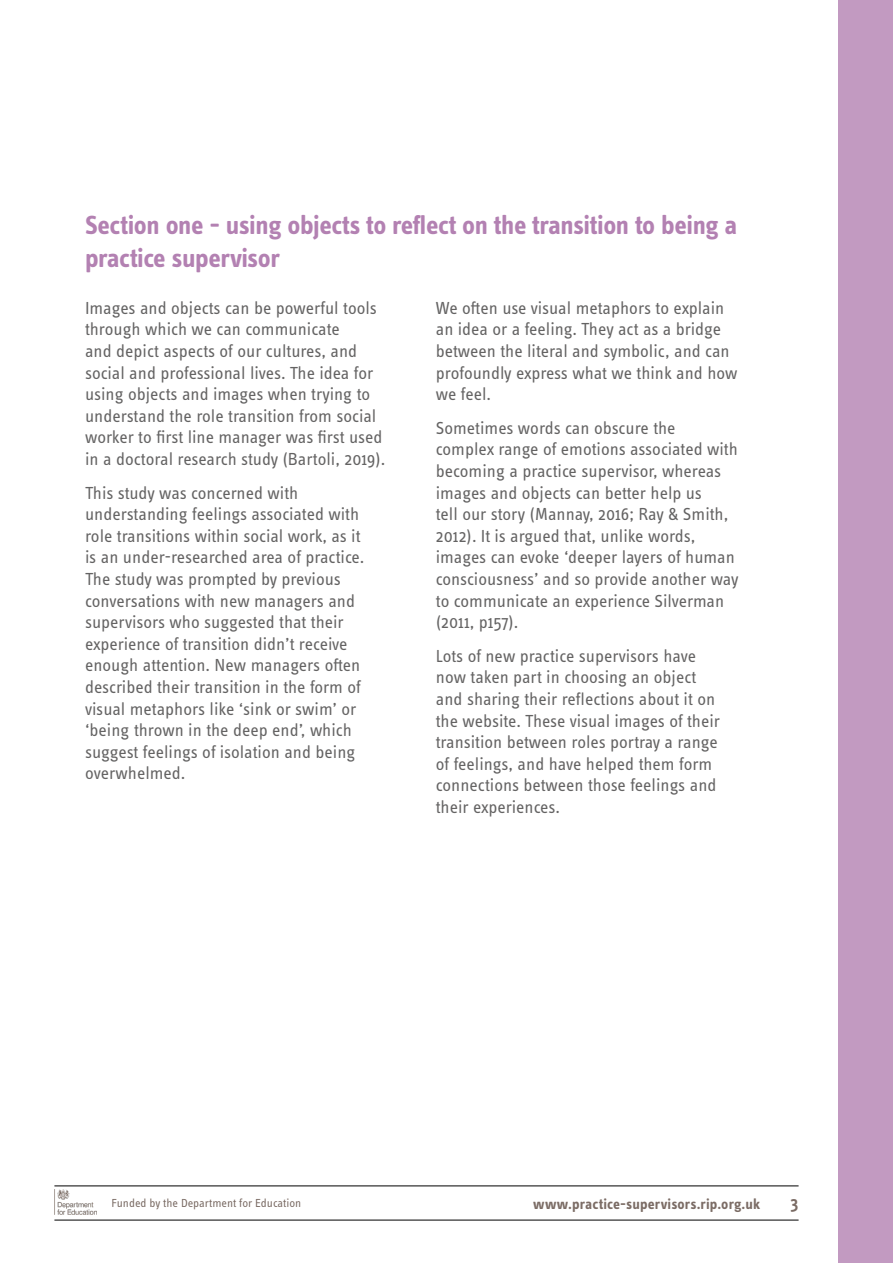
<style>
.page{position:relative;width:893px;height:1263px;background:#fff}
.page>*{position:absolute;margin:0;border:0;box-sizing:border-box;transform-origin:0 0}
.t1{font:700 27px/33px "Info Text Pro";letter-spacing:-.015em;color:#b381b2}
.t2{font:18px/21.6px "Info Text Pro";color:#646363}
.t3{font:600 18px "Info Text Pro";color:#7a6b64}
.t4{font:700 15px "Info Text Pro";letter-spacing:.01em;color:#7b6c65}
.t5{font:12px "Info Text Pro";color:#7a6b64}
</style>
<div class="page">
<div style="left:838px;top:0;width:55px;height:1263px;background:#c29ac1"></div>
<hr style="left:54px;top:1220px;width:745px;height:1px;background:#000">
<hr style="left:54px;top:1185px;width:745px;height:1px;background:#000">
<img style="left:54px;top:1190px;width:42px;height:25px">
<h1 class="t1" style="left:85px;top:208px;width:654px">Section one - using objects to reflect on the transition to being a practice supervisor</h1>
<p class="t2" style="left:85px;top:296px;width:302px">Images and objects can be powerful tools through which we can communicate<br>and depict aspects of our cultures, and social and professional lives. The idea for using objects and images when trying to understand the role transition from social worker to first line manager was first used in a doctoral research study (Bartoli, 2019).</p>
<p class="t2" style="left:85px;top:481px;width:281px">This study was concerned with understanding feelings associated with role transitions within social work, as it is an under-researched area of practice.<br>The study was prompted by previous conversations with new managers and supervisors who suggested that their experience of transition didn’t receive enough attention. New managers often described their transition in the form of visual metaphors like ‘sink or swim’ or ‘being thrown in the deep end’, which suggest feelings of isolation and being overwhelmed.</p>
<p class="t2" style="left:436px;top:296px;width:303px">We often use visual metaphors to explain an idea or a feeling. They act as a bridge between the literal and symbolic, and can profoundly express what we think and how we feel.</p>
<p class="t2" style="left:436px;top:416px;width:304px">Sometimes words can obscure the<br>complex range of emotions associated with becoming a practice supervisor, whereas images and objects can better help us<br>tell our story (Mannay, 2016; Ray &amp; Smith, 2012). It is argued that, unlike words, images can evoke ‘deeper layers of human consciousness’ and so provide another way to communicate an experience Silverman (2011, p157).</p>
<p class="t2" style="left:436px;top:645px;width:286px">Lots of new practice supervisors have now taken part in choosing an object and sharing their reflections about it on the website. These visual images of their transition between roles portray a range of feelings, and have helped them form connections between those feelings and their experiences.</p>
<p class="t5" style="left:111px;top:1196px;width:191px">Funded by the Department for Education</p>
<p class="t4" style="left:533px;top:1195px;width:228px">www.practice-supervisors.rip.org.uk</p>
<p class="t3" style="left:791px;top:1192px;width:10px">3</p>
</div>
